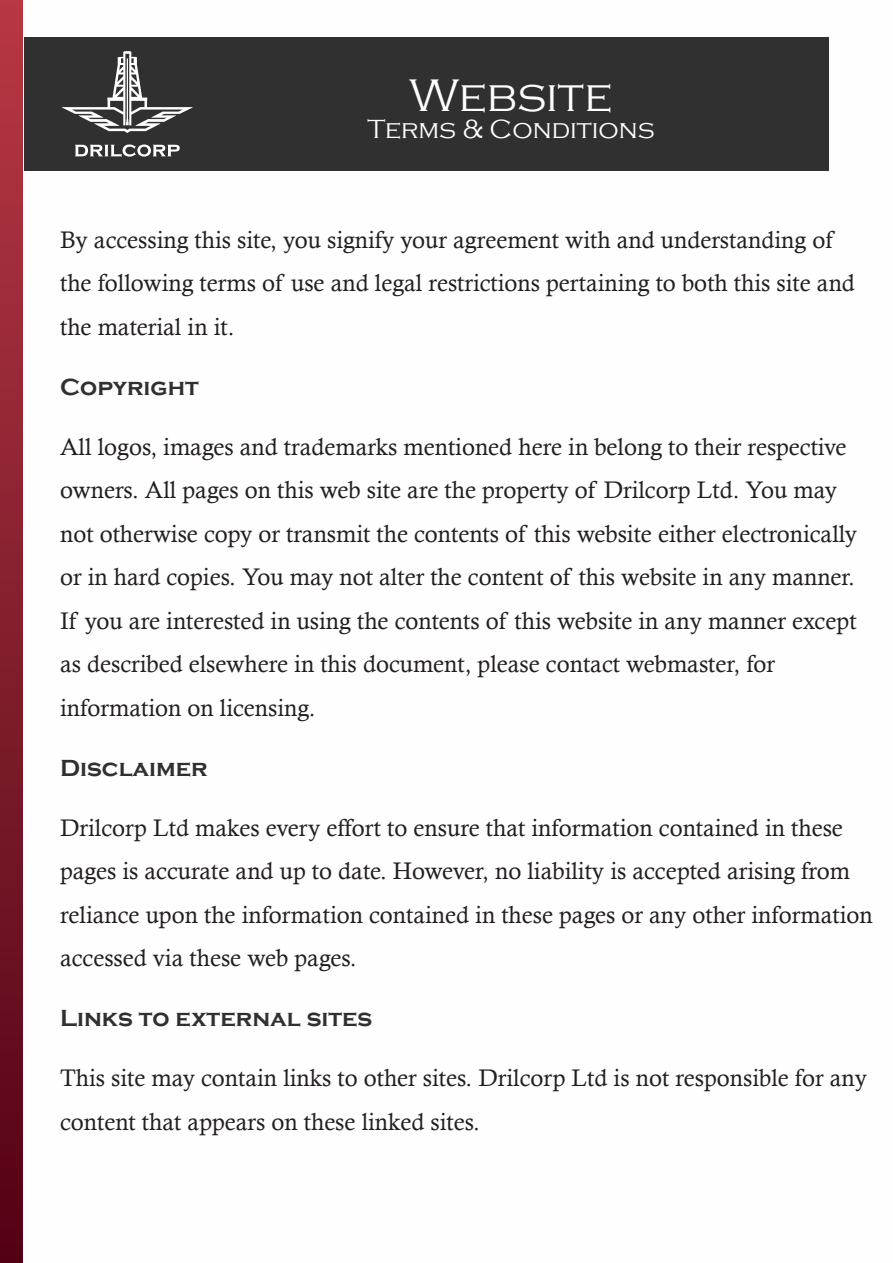
<style>
.page{position:relative;width:893px;height:1263px;background:#fff}
.page>*{position:absolute;margin:0;border:0;box-sizing:border-box;transform-origin:0 0}
.t1{font:300 46.95px "Copperplate Gothic";color:#fff}
.t2{font:300 27px "Copperplate Gothic";color:#fff}
.t3{font:24px/43.5px "Calisto";color:#231f20}
.t4{font:700 24px "Copperplate Gothic";color:#303030}
</style>
<div class="page">
<div style="left:0;top:0;width:60px;height:1263px;background:linear-gradient(to bottom,#b63945,#520316)"></div>
<div style="left:24px;top:0;width:869px;height:1263px;background:#fefeff"></div>
<div style="left:24px;top:37px;width:805px;height:134px;background:#303030"></div>
<svg style="left:75px;top:144px;width:105px;height:13px"></svg>
<svg style="left:62px;top:51px;width:131px;height:82px"></svg>
<h1 class="t1" style="left:409px;top:70px;width:204px">Website</h1>
<p class="t2" style="left:367px;top:114px;width:289px">Terms &amp; Conditions</p>
<p class="t3" style="left:60px;top:217px;width:796px">By accessing this site, you signify your agreement with and understanding of the following terms of use and legal restrictions pertaining to both this site and the material in it.</p>
<p class="t4" style="left:60px;top:373px;width:140px">Copyright</p>
<p class="t3" style="left:60px;top:424px;width:798px">All logos, images and trademarks mentioned here in belong to their respective owners. All pages on this web site are the property of Drilcorp Ltd. You may not otherwise copy or transmit the contents of this website either electronically or in hard copies. You may not alter the content of this website in any manner.<br>If you are interested in using the contents of this website in any manner except as described elsewhere in this document, please contact webmaster, for information on licensing.</p>
<p class="t4" style="left:60px;top:754px;width:149px">Disclaimer</p>
<p class="t3" style="left:60px;top:805px;width:814px">Drilcorp Ltd makes every effort to ensure that information contained in these pages is accurate and up to date. However, no liability is accepted arising from reliance upon the information contained in these pages or any other information accessed via these web pages.</p>
<p class="t4" style="left:60px;top:1005px;width:314px">Links to external sites</p>
<p class="t3" style="left:60px;top:1056px;width:808px">This site may contain links to other sites. Drilcorp Ltd is not responsible for any content that appears on these linked sites.</p>
</div>
